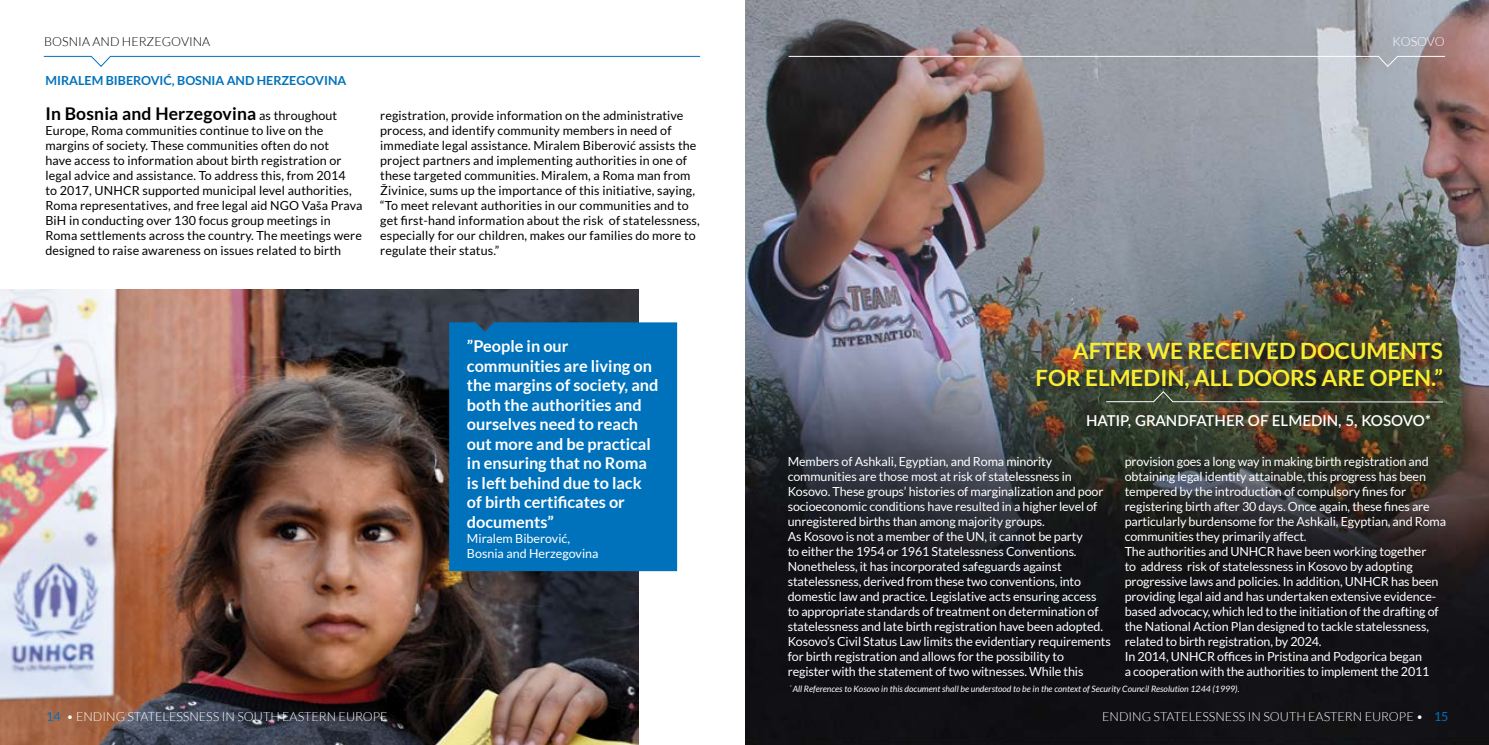
<style>
.page{position:relative;width:1489px;height:745px;background:#fff}
.page>*{position:absolute;margin:0;border:0;box-sizing:border-box;transform-origin:0 0}
.t1{font:700 22.5px/27px "Lato";color:#f9ed32;text-align:right}
.t2{font:700 17.5px "Lato";letter-spacing:.01em;color:#000}
.t3{font:700 16.25px/19.5px "Lato";color:#fff}
.t4{font:600 15px "Lato";color:#fff}
.t5{font:12.5px/15px "Lato";letter-spacing:-.01em;color:#fff}
.t6{font:12.5px/15px "Lato";letter-spacing:.01em;color:#000}
.t7{font:300 12.5px "Lato";color:#fff}
.t8{font:700 12.5px "Lato";color:#0072bc}
.t9{font:300 12.5px "Lato";color:#000}
.t10{font:italic 8.75px "Lato";color:#fff}
.s1{font-weight:400;font-size:12.5px}
.s2{font-weight:400;color:#0072bc}
</style>
<div class="page">
<img style="left:745px;top:0;width:743px;height:744px">
<svg style="left:43px;top:56px;width:657px;height:11px"></svg>
<svg style="left:788px;top:56px;width:657px;height:11px;background:#989296"></svg>
<div style="left:1034px;top:341px;width:419px;height:59px;background:#000;opacity:.46"></div>
<svg style="left:1105px;top:390px;width:338px;height:12px;background:#484b38"></svg>
<img style="left:0;top:289px;width:638px;height:455px">
<div style="left:449px;top:322px;width:228px;height:248px;background:#0072bc"></div>
<p class="t9" style="left:44px;top:35px;width:167px">BOSNIA AND HERZEGOVINA</p>
<p class="t7" style="left:1392px;top:35px;width:53px">KOSOVO</p>
<p class="t8" style="left:46px;top:73px;width:302px">MIRALEM BIBEROVIĆ, BOSNIA AND HERZEGOVINA</p>
<h2 class="t2" style="left:45px;top:104px;width:293px">In Bosnia and Herzegovina <span class="s1">as throughout</span></h2>
<p class="t6" style="left:45px;top:123px;width:318px">Europe, Roma communities continue to live on the margins of society. These communities often do not<br>have access to information about birth registration or legal advice and assistance. To address this, from 2014<br>to 2017, UNHCR supported municipal level authorities, Roma representatives, and free legal aid NGO Vaša Prava BiH in conducting over 130 focus group meetings in Roma settlements across the country. The meetings were designed to raise awareness on issues related to birth</p>
<p class="t6" style="left:380px;top:108px;width:321px">registration, provide information on the administrative process, and identify community members in need of immediate legal assistance. Miralem Biberović assists the project partners and implementing authorities in one of these targeted communities. Miralem, a Roma man from Živinice, sums up the importance of this initiative, saying, “To meet relevant authorities in our communities and to get first-hand information about the risk of statelessness, especially for our children, makes our families do more to regulate their status.”</p>
<h3 class="t3" style="left:467px;top:336px;width:193px">”People in our communities are living on the margins of society, and both the authorities and ourselves need to reach out more and be practical in ensuring that no Roma is left behind due to lack of birth certificates or documents”</h3>
<p class="t5" style="left:467px;top:530px;width:133px">Miralem Biberović,<br>Bosnia and Herzegovina</p>
<h1 class="t1" style="left:1035px;top:337px;width:409px">AFTER WE RECEIVED DOCUMENTS<br>FOR ELMEDIN, ALL DOORS ARE OPEN.”</h1>
<p class="t4" style="left:1086px;top:409px;width:347px">HATIP, GRANDFATHER OF ELMEDIN, 5, KOSOVO*</p>
<p class="t5" style="left:787px;top:453px;width:324px">Members of Ashkali, Egyptian, and Roma minority communities are those most at risk of statelessness in Kosovo. These groups’ histories of marginalization and poor socioeconomic conditions have resulted in a higher level of unregistered births than among majority groups.<br>As Kosovo is not a member of the UN, it cannot be party<br>to either the 1954 or 1961 Statelessness Conventions.<br>Nonetheless, it has incorporated safeguards against statelessness, derived from these two conventions, into domestic law and practice. Legislative acts ensuring access to appropriate standards of treatment on determination of statelessness and late birth registration have been adopted.<br>Kosovo’s Civil Status Law limits the evidentiary requirements for birth registration and allows for the possibility to<br>register with the statement of two witnesses. While this</p>
<p class="t5" style="left:1124px;top:453px;width:323px">provision goes a long way in making birth registration and obtaining legal identity attainable, this progress has been tempered by the introduction of compulsory fines for registering birth after 30 days. Once again, these fines are particularly burdensome for the Ashkali, Egyptian, and Roma communities they primarily affect.<br>The authorities and UNHCR have been working together<br>to address risk of statelessness in Kosovo by adopting progressive laws and policies. In addition, UNHCR has been providing legal aid and has undertaken extensive evidence&shy;based advocacy, which led to the initiation of the drafting of the National Action Plan designed to tackle statelessness, related to birth registration, by 2024.<br>In 2014, UNHCR offices in Pristina and Podgorica began<br>a cooperation with the authorities to implement the 2011</p>
<p class="t10" style="left:789px;top:683px;width:451px"><sup>*</sup> All References to Kosovo in this document shall be understood to be in the context of Security Council Resolution 1244 (1999).</p>
<p class="t7" style="left:46px;top:709px;width:343px"><span class="s2">14</span> • ENDING STATELESSNESS IN SOUTH EASTERN EUROPE</p>
<p class="t7" style="left:1102px;top:709px;width:348px">ENDING STATELESSNESS IN SOUTH EASTERN EUROPE • <span class="s2">15</span></p>
</div>
